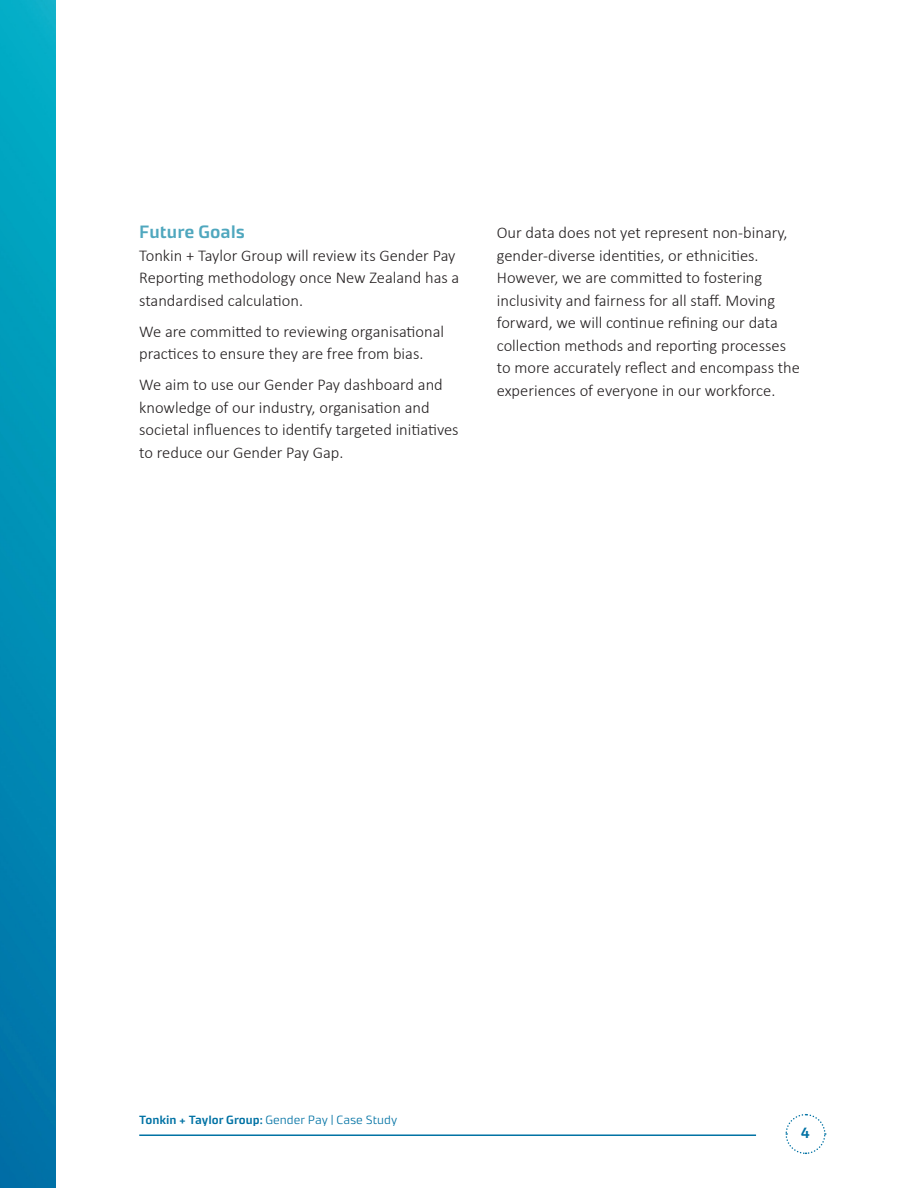
<style>
.page{position:relative;width:918px;height:1188px;background:#fff}
.page>*{position:absolute;margin:0;border:0;box-sizing:border-box;transform-origin:0 0}
.Paragraph_Text{font:600 18px "Accura";color:#4fa7be}
.Paragraph_Text-2{font:300 16.5px/22.5px "Calibri";color:#231f20}
.t1{font:600 15px "Accura";color:#0072a4}
.t2{font:600 12px "Accura";color:#0072a4}
.s1{font-weight:300}
</style>
<div class="page">
<img style="left:0;top:0;width:55px;height:1188px">
<hr style="left:139px;top:1134px;width:617px;height:2px;background:#0072a4">
<svg style="left:785px;top:1114px;width:41px;height:40px"></svg>
<p class="Paragraph_Text" style="left:139px;top:221px;width:107px">Future Goals</p>
<p class="Paragraph_Text-2" style="left:139px;top:243px;width:322px">Tonkin + Taylor Group will review its Gender Pay<br>Reporting methodology once New Zealand has a standardised calculation.</p>
<p class="Paragraph_Text-2" style="left:139px;top:319px;width:306px">We are committed to reviewing organisational practices to ensure they are free from bias.</p>
<p class="Paragraph_Text-2" style="left:139px;top:373px;width:321px">We aim to use our Gender Pay dashboard and knowledge of our industry, organisation and societal influences to identify targeted initiatives to reduce our Gender Pay Gap.</p>
<p class="Paragraph_Text-2" style="left:497px;top:221px;width:305px">Our data does not yet represent non-binary, gender-diverse identities, or ethnicities.<br>However, we are committed to fostering inclusivity and fairness for all staff. Moving forward, we will continue refining our data collection methods and reporting processes to more accurately reflect and encompass the experiences of everyone in our workforce.</p>
<p class="t2" style="left:139px;top:1112px;width:260px">Tonkin + Taylor Group: <span class="s1">Gender Pay | Case Study</span></p>
<p class="t1" style="left:801px;top:1124px;width:11px">4</p>
</div>
